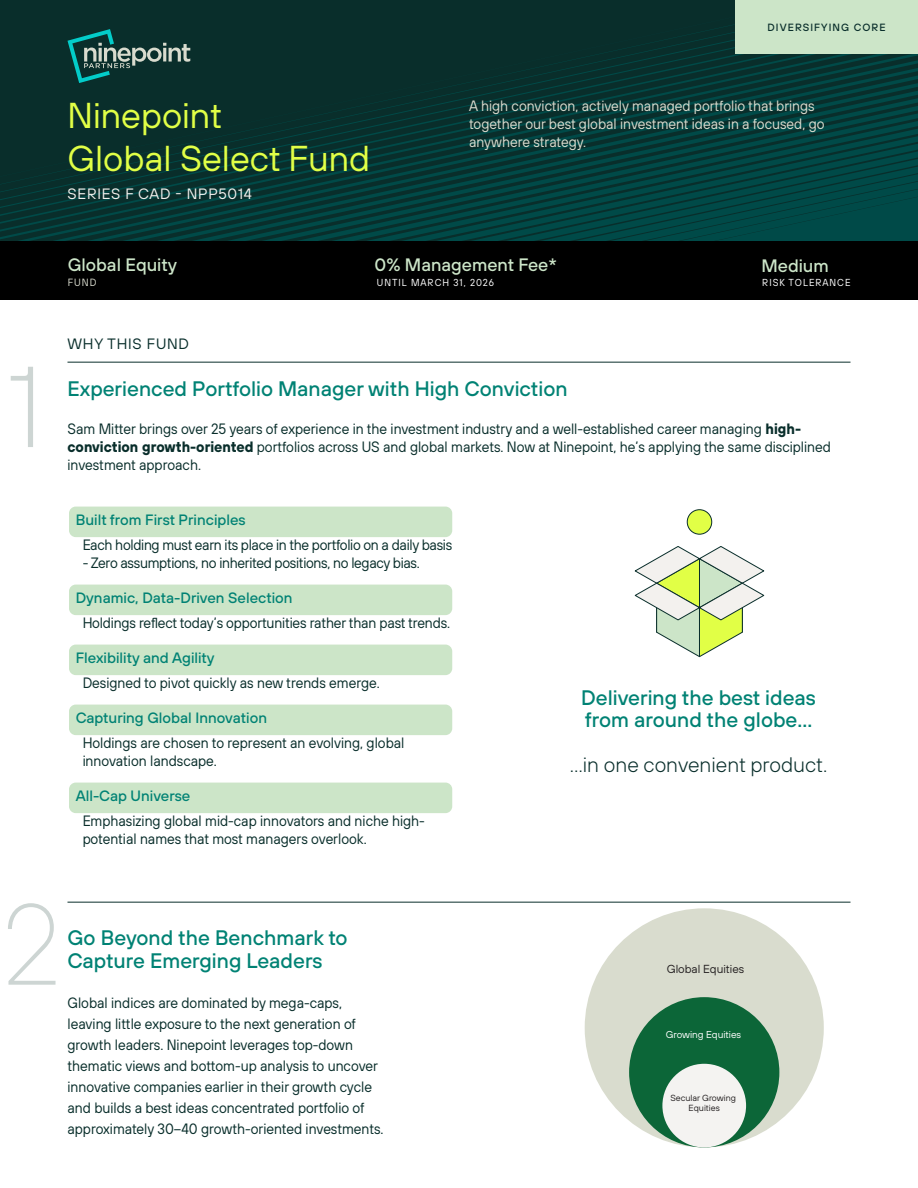
<style>
.page{position:relative;width:918px;height:1188px;background:#fff}
.page>*{position:absolute;margin:0;border:0;box-sizing:border-box;transform-origin:0 0}
.t1{font:200 114.75px "TT Hoves Pro";color:#cdd5d3}
.t2{font:100 114.75px "TT Hoves Pro";color:#cdd5d3}
.Title_Header{font:36px "TT Hoves Pro";color:#e1ff46}
.t3{font:500 21px/22.5px "TT Hoves Pro";color:#008274}
.t4{font:300 21px "TT Hoves Pro";color:#092e2b}
.t5{font:500 18px "TT Hoves Pro";color:#cce5c8}
.t6{font:500 16.5px "TT Hoves Pro";letter-spacing:.04em;color:#cce5c8}
.t7{font:15px/21px "TT Hoves Pro Comp";color:#092e2b}
.t8{font:15px/18px "TT Hoves Pro Comp";color:#d9dbce}
.t9{font:500 15px "TT Hoves Pro";color:#008274}
.t10{font:15px "TT Hoves Pro Comp";letter-spacing:-.02em;color:#092e2b}
.t11{font:15px "TT Hoves Pro";letter-spacing:.05em;color:#f3f1ee}
.t12{font:15px "TT Hoves Pro";letter-spacing:.05em;color:#092e2b}
.t13{font:11.7px "TT Hoves Pro";color:#231f20}
.t14{font:500 10.5px "TT Hoves Pro";letter-spacing:.1em;color:#092e2b}
.t15{font:10.5px "TT Hoves Pro Comp";color:#d9dbce}
.t16{font:10.2px "TT Hoves Pro Comp";letter-spacing:.1em;color:#fff}
.t17{font:10.05px "TT Hoves Pro";color:#fff}
.t18{font:8.85px/10.6px "TT Hoves Pro";color:#231f20;text-align:center}
.s1{font-weight:700}
</style>
<div class="page">
<svg style="left:0;top:5px;width:918px;height:83px;background:#082f2c"></svg>
<svg style="left:0;top:88px;width:918px;height:7px;background:#07322f"></svg>
<svg style="left:0;top:95px;width:918px;height:8px;background:#07322f"></svg>
<svg style="left:0;top:103px;width:918px;height:15px;background:#073330"></svg>
<svg style="left:0;top:118px;width:918px;height:123px;background:#043a38"></svg>
<div style="left:735px;top:0;width:183px;height:54px;background:#cce5c8"></div>
<svg style="left:68px;top:29px;width:122px;height:54px;background:#25514d"></svg>
<div style="left:0;top:241px;width:918px;height:59px;background:#000"></div>
<hr style="left:68px;top:362px;width:782px;height:1px;background:#092e2b">
<div style="left:585px;top:908px;width:239px;height:239px;background:#d9dcce;border-radius:50%"></div>
<div style="left:629px;top:997px;width:150px;height:150px;background:#0c6638;border-radius:50%"></div>
<div style="left:662px;top:1064px;width:84px;height:83px;background:#f4f3f1;border-radius:50%"></div>
<div style="left:687px;top:510px;width:25px;height:24px;background:#e1ff46;border-radius:50%"></div>
<div style="left:687px;top:509px;width:25px;height:26px;border:1px solid #092e2b;border-radius:50%"></div>
<svg style="left:634px;top:546px;width:131px;height:112px"></svg>
<div style="left:69px;top:507px;width:383px;height:30px;background:#cce5c8;border-radius:7px"></div>
<div style="left:69px;top:585px;width:383px;height:30px;background:#cce5c8;border-radius:7px"></div>
<div style="left:69px;top:645px;width:383px;height:30px;background:#cce5c8;border-radius:7px"></div>
<div style="left:69px;top:705px;width:383px;height:30px;background:#cce5c8;border-radius:7px"></div>
<div style="left:69px;top:783px;width:383px;height:30px;background:#cce5c8;border-radius:7px"></div>
<hr style="left:68px;top:902px;width:782px;height:1px;background:#092e2b">
<p class="t14" style="left:768px;top:20px;width:120px">DIVERSIFYING CORE</p>
<p class="Title_Header" style="left:68px;top:92px;width:156px">Ninepoint</p>
<p class="Title_Header" style="left:68px;top:135px;width:304px">Global Select Fund</p>
<p class="t11" style="left:68px;top:184px;width:186px">SERIES F CAD - NPP5014</p>
<p class="t8" style="left:469px;top:97px;width:357px">A high conviction, actively managed portfolio that brings together our best global investment ideas in a focused, go anywhere strategy.</p>
<p class="t1" style="left:8px;top:334px;width:38px">1</p>
<p class="t5" style="left:68px;top:252px;width:111px">Global Equity</p>
<p class="t15" style="left:68px;top:276px;width:31px">FUND</p>
<p class="t12" style="left:68px;top:334px;width:123px">WHY THIS FUND</p>
<p class="t6" style="left:391px;top:251px;width:52px">Active</p>
<p class="t16" style="left:391px;top:276px;width:77px">MANAGEMENT</p>
<p class="t5" style="left:375px;top:252px;width:184px">0% Management Fee*</p>
<p class="t16" style="left:377px;top:276px;width:119px">UNTIL MARCH 31, 2026</p>
<p class="t3" style="left:68px;top:377px;width:502px">Experienced Portfolio Manager with High Conviction</p>
<p class="t5" style="left:761px;top:253px;width:69px">Medium</p>
<p class="t16" style="left:762px;top:276px;width:90px">RISK TOLERANCE</p>
<p class="t7" style="left:68px;top:421px;width:765px;line-height:18px">Sam Mitter brings over 25 years of experience in the investment industry and a well-established career managing <span class="s1">high&shy;conviction growth-oriented</span> portfolios across US and global markets. Now at Ninepoint, he’s applying the same disciplined investment approach.</p>
<p class="t9" style="left:76px;top:510px;width:171px">Built from First Principles</p>
<p class="t10" style="left:82px;top:535px;width:371px">Each holding must earn its place in the portfolio on a daily basis</p>
<p class="t10" style="left:82px;top:553px;width:339px">- Zero assumptions, no inherited positions, no legacy bias.</p>
<p class="t9" style="left:76px;top:588px;width:218px">Dynamic, Data-Driven Selection</p>
<p class="t7" style="left:82px;top:612px;width:369px">Holdings reflect today’s opportunities rather than past trends.</p>
<p class="t9" style="left:76px;top:648px;width:140px">Flexibility and Agility</p>
<p class="t7" style="left:82px;top:672px;width:299px">Designed to pivot quickly as new trends emerge.</p>
<p class="t9" style="left:76px;top:708px;width:193px">Capturing Global Innovation</p>
<p class="t7" style="left:82px;top:734px;width:323px;line-height:18px">Holdings are chosen to represent an evolving, global innovation landscape.</p>
<p class="t9" style="left:76px;top:786px;width:116px">All-Cap Universe</p>
<p class="t7" style="left:82px;top:812px;width:343px;line-height:18px">Emphasizing global mid‑cap innovators and niche high&shy;potential names that most managers overlook.</p>
<p class="t3" style="left:581px;top:686px;width:236px">Delivering the best ideas</p>
<p class="t3" style="left:585px;top:709px;width:229px">from around the globe...</p>
<p class="t4" style="left:570px;top:751px;width:259px">...in one convenient product.</p>
<p class="t2" style="left:0;top:871px;width:64px">2</p>
<p class="t3" style="left:68px;top:927px;width:282px">Go Beyond the Benchmark to<br>Capture Emerging Leaders</p>
<p class="t7" style="left:68px;top:993px;width:318px">Global indices are dominated by mega-caps, leaving little exposure to the next generation of growth leaders. Ninepoint leverages top-down thematic views and bottom-up analysis to uncover innovative companies earlier in their growth cycle and builds a best ideas concentrated portfolio of approximately 30–40 growth-oriented investments.</p>
<p class="t13" style="left:667px;top:961px;width:79px">Global Equities</p>
<p class="t17" style="left:666px;top:1028px;width:77px">Growing Equities</p>
<p class="t18" style="left:670px;top:1092px;width:67px">Secular Growing<br>Equities</p>
</div>
